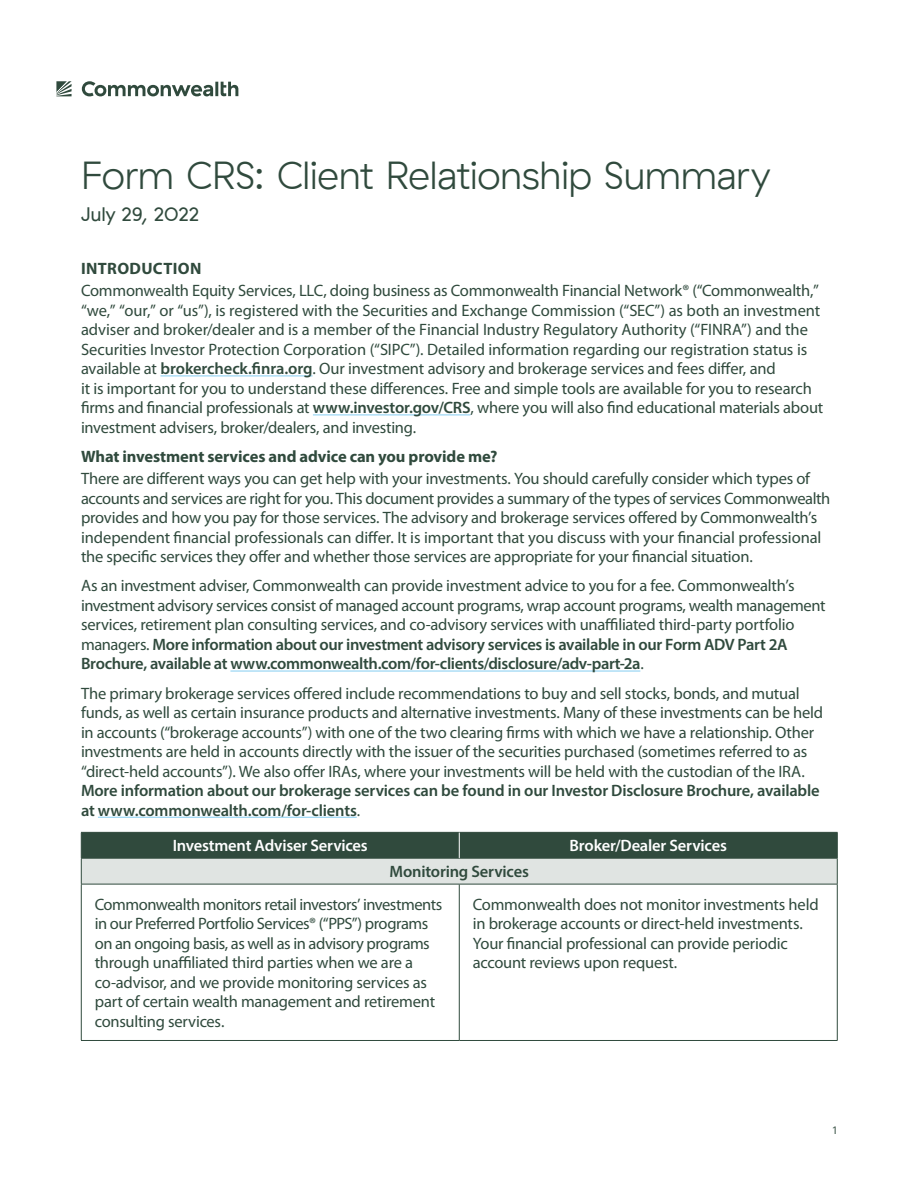
<style>
.page{position:relative;width:918px;height:1188px;background:#fff}
.page>*{position:absolute;margin:0;border:0;box-sizing:border-box;transform-origin:0 0}
.Headline{font:300 39px "GT Haptik";letter-spacing:-.015em;color:#304a3d}
.Intro{font:19.5px "GT Haptik";letter-spacing:-.015em;color:#304a3d}
.Body{font:16.5px/19.5px "Myriad Pro";letter-spacing:-.01em;color:#304a3d}
.Cell_text{font:16.5px/19.5px "Myriad Pro";letter-spacing:-.015em;color:#304a3d}
.Subhead_secondary{font:700 16.5px "Myriad Pro";letter-spacing:-.01em;color:#304a3d}
.Table_subhead_white{font:600 16.5px "Myriad Pro";letter-spacing:-.01em;color:#fff}
.Table_subhead{font:600 16.5px "Myriad Pro";letter-spacing:-.01em;color:#304a3d}
.Subhead{font:700 16.5px "Myriad Pro";letter-spacing:.02em;color:#304a3d}
.t1{font:10.5px "Graphik";color:#304a3d}
.s1{font-weight:600}
</style>
<div class="page">
<svg style="left:82px;top:81px;width:156px;height:15px"></svg>
<svg style="left:56px;top:81px;width:16px;height:15px"></svg>
<hr style="left:160px;top:375px;width:153px;height:1px;background:#92d3f3">
<hr style="left:313px;top:414px;width:157px;height:1px;background:#92d3f3">
<hr style="left:230px;top:670px;width:410px;height:2px;background:#92d3f3">
<hr style="left:98px;top:817px;width:259px;height:1px;background:#92d3f3">
<hr style="left:81px;top:1040px;width:378px;height:1px;background:#304a3d">
<hr style="left:459px;top:1040px;width:379px;height:1px;background:#304a3d">
<hr style="left:81px;top:884px;width:378px;height:1px;background:#304a3d">
<hr style="left:459px;top:884px;width:379px;height:1px;background:#304a3d">
<svg style="left:81px;top:832px;width:757px;height:52px;background:#84938c"></svg>
<hr style="left:81px;top:884px;width:1px;height:156px;background:#304a3d">
<hr style="left:459px;top:884px;width:1px;height:156px;background:#304a3d">
<hr style="left:837px;top:884px;width:1px;height:156px;background:#304a3d">
<p class="Headline" style="left:81px;top:154px;width:691px">Form CRS: Client Relationship Summary</p>
<p class="Intro" style="left:81px;top:203px;width:120px">July 29, 2022</p>
<p class="Subhead" style="left:81px;top:258px;width:122px">INTRODUCTION</p>
<p class="Body" style="left:81px;top:281px;width:744px">Commonwealth Equity Services, LLC, doing business as Commonwealth Financial Network® (“Commonwealth,” “we,” “our,” or “us”), is registered with the Securities and Exchange Commission (“SEC”) as both an investment adviser and broker/dealer and is a member of the Financial Industry Regulatory Authority (“FINRA”) and the Securities Investor Protection Corporation (“SIPC”). Detailed information regarding our registration status is available at <span class="s1">brokercheck.finra.org</span>. Our investment advisory and brokerage services and fees differ, and<br>it is important for you to understand these differences. Free and simple tools are available for you to research firms and financial professionals at <span class="s1">www.investor.gov/CRS</span>, where you will also find educational materials about investment advisers, broker/dealers, and investing.</p>
<p class="Subhead_secondary" style="left:81px;top:446px;width:418px">What investment services and advice can you provide me?</p>
<p class="Body" style="left:81px;top:469px;width:751px">There are different ways you can get help with your investments. You should carefully consider which types of accounts and services are right for you. This document provides a summary of the types of services Commonwealth provides and how you pay for those services. The advisory and brokerage services offered by Commonwealth’s independent financial professionals can differ. It is important that you discuss with your financial professional the specific services they offer and whether those services are appropriate for your financial situation.</p>
<p class="Body" style="left:81px;top:576px;width:746px">As an investment adviser, Commonwealth can provide investment advice to you for a fee. Commonwealth’s investment advisory services consist of managed account programs, wrap account programs, wealth management services, retirement plan consulting services, and co-advisory services with unaffiliated third-party portfolio managers. <span class="s1">More information about our investment advisory services is available in our Form ADV Part 2A Brochure, available at www.commonwealth.com/for-clients/disclosure/adv-part-2a</span>.</p>
<p class="Body" style="left:81px;top:683px;width:744px">The primary brokerage services offered include recommendations to buy and sell stocks, bonds, and mutual funds, as well as certain insurance products and alternative investments. Many of these investments can be held in accounts (“brokerage accounts”) with one of the two clearing firms with which we have a relationship. Other investments are held in accounts directly with the issuer of the securities purchased (sometimes referred to as “direct-held accounts”). We also offer IRAs, where your investments will be held with the custodian of the IRA.<br><span class="s1">More information about our brokerage services can be found in our Investor Disclosure Brochure, available at www.commonwealth.com/for-clients</span>.</p>
<p class="Table_subhead_white" style="left:173px;top:835px;width:197px">Investment Adviser Services</p>
<p class="Table_subhead_white" style="left:570px;top:835px;width:159px">Broker/Dealer Services</p>
<p class="Table_subhead" style="left:390px;top:861px;width:141px">Monitoring Services</p>
<p class="Cell_text" style="left:95px;top:894px;width:349px">Commonwealth monitors retail investors’ investments in our Preferred Portfolio Services® (“PPS”) programs on an ongoing basis, as well as in advisory programs through unaffiliated third parties when we are a co-advisor, and we provide monitoring services as part of certain wealth management and retirement consulting services.</p>
<p class="Cell_text" style="left:473px;top:894px;width:347px">Commonwealth does not monitor investments held in brokerage accounts or direct-held investments.<br>Your financial professional can provide periodic account reviews upon request.</p>
<p class="t1" style="left:833px;top:1122px;width:6px">1</p>
</div>
